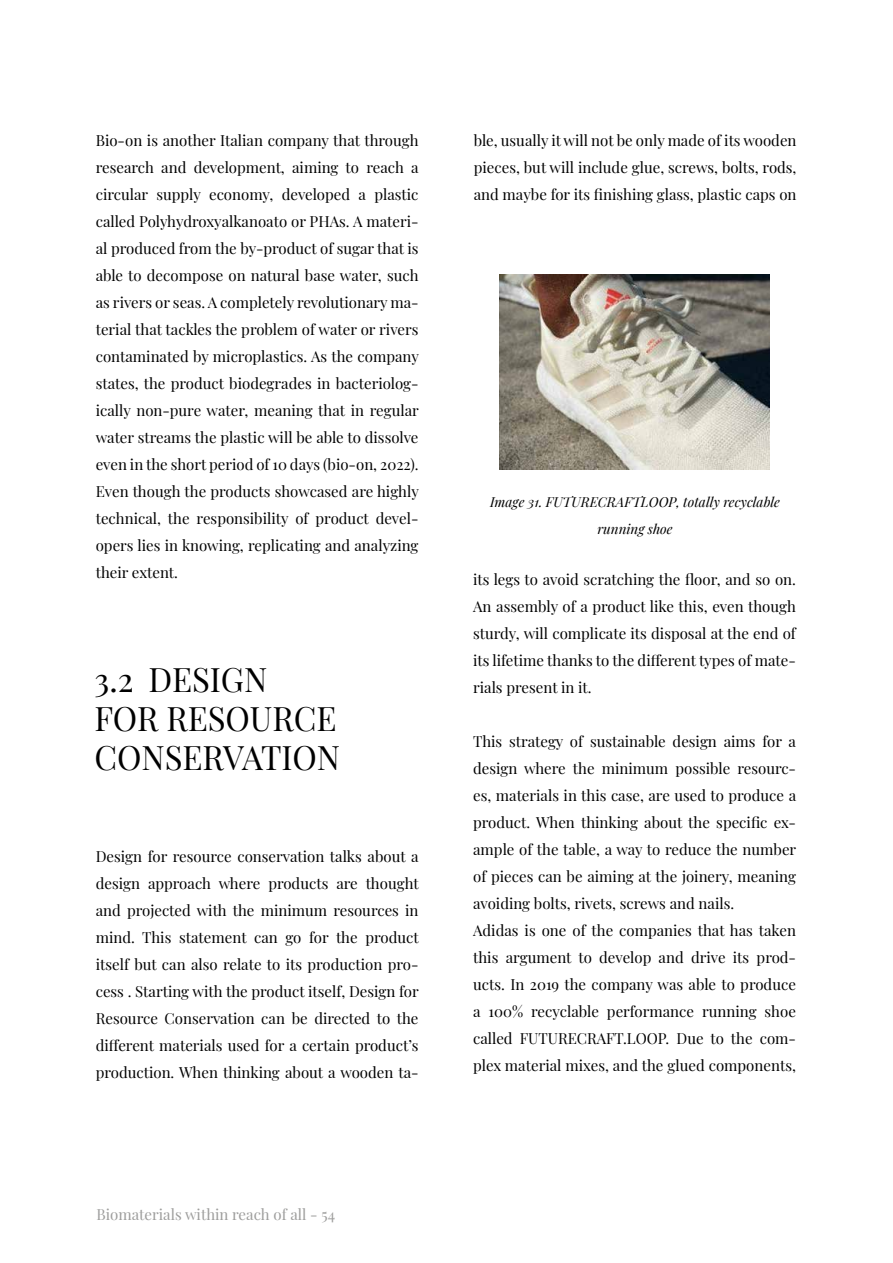
<style>
.page{position:relative;width:893px;height:1263px;background:#fff}
.page>*{position:absolute;margin:0;border:0;box-sizing:border-box;transform-origin:0 0}
.t1{font:33px/39px "Playfair Display";color:#000}
.t2{font:15px/27px "Playfair Display";color:#000;text-align:justify}
.t3{font:15px "Playfair Display";color:#9d9d9c}
.t4{font:italic 13.5px/27px "Playfair Display";color:#000;text-align:center}
</style>
<div class="page">
<img style="left:500px;top:274px;width:270px;height:195px">
<p class="t2" style="left:96px;top:126px;width:325px">Bio-on is another Italian company that through research and development, aiming to reach a circular supply economy, developed a plastic called Polyhydroxyalkanoato or PHAs. A materi&shy;al produced from the by-product of sugar that is able to decompose on natural base water, such as rivers or seas. A completely revolutionary ma&shy;terial that tackles the problem of water or rivers contaminated by microplastics. As the company states, the product biodegrades in bacteriolog&shy;ically non-pure water, meaning that in regular water streams the plastic will be able to dissolve even in the short period of 10 days (bio-on, 2022).<br>Even though the products showcased are highly technical, the responsibility of product devel&shy;opers lies in knowing, replicating and analyzing their extent.</p>
<h1 class="t1" style="left:94px;top:657px;width:247px">3.2 DESIGN<br>FOR RESOURCE<br>CONSERVATION</h1>
<p class="t2" style="left:96px;top:841px;width:325px">Design for resource conservation talks about a design approach where products are thought and projected with the minimum resources in mind. This statement can go for the product itself but can also relate to its production pro&shy;cess . Starting with the product itself, Design for Resource Conservation can be directed to the different materials used for a certain product’s production. When thinking about a wooden ta-</p>
<p class="t3" style="left:97px;top:1203px;width:240px">Biomaterials within reach of all - 54</p>
<p class="t2" style="left:474px;top:126px;width:324px">ble, usually it will not be only made of its wooden pieces, but will include glue, screws, bolts, rods, and maybe for its finishing glass, plastic caps on</p>
<p class="t4" style="left:490px;top:487px;width:291px">Image 31. FUTURECRAFTLOOP, totally recyclable running shoe</p>
<p class="t2" style="left:473px;top:564px;width:324px">its legs to avoid scratching the floor, and so on.<br>An assembly of a product like this, even though sturdy, will complicate its disposal at the end of its lifetime thanks to the different types of mate&shy;rials present in it.</p>
<p class="t2" style="left:473px;top:726px;width:325px;text-align:left">This strategy of sustainable design aims for a design where the minimum possible resourc&shy;es, materials in this case, are used to produce a product. When thinking about the specific ex&shy;ample of the table, a way to reduce the number of pieces can be aiming at the joinery, meaning avoiding bolts, rivets, screws and nails.<br>Adidas is one of the companies that has taken this argument to develop and drive its prod&shy;ucts. In 2019 the company was able to produce a 100% recyclable performance running shoe called FUTURECRAFT.LOOP. Due to the com&shy;plex material mixes, and the glued components,</p>
</div>
